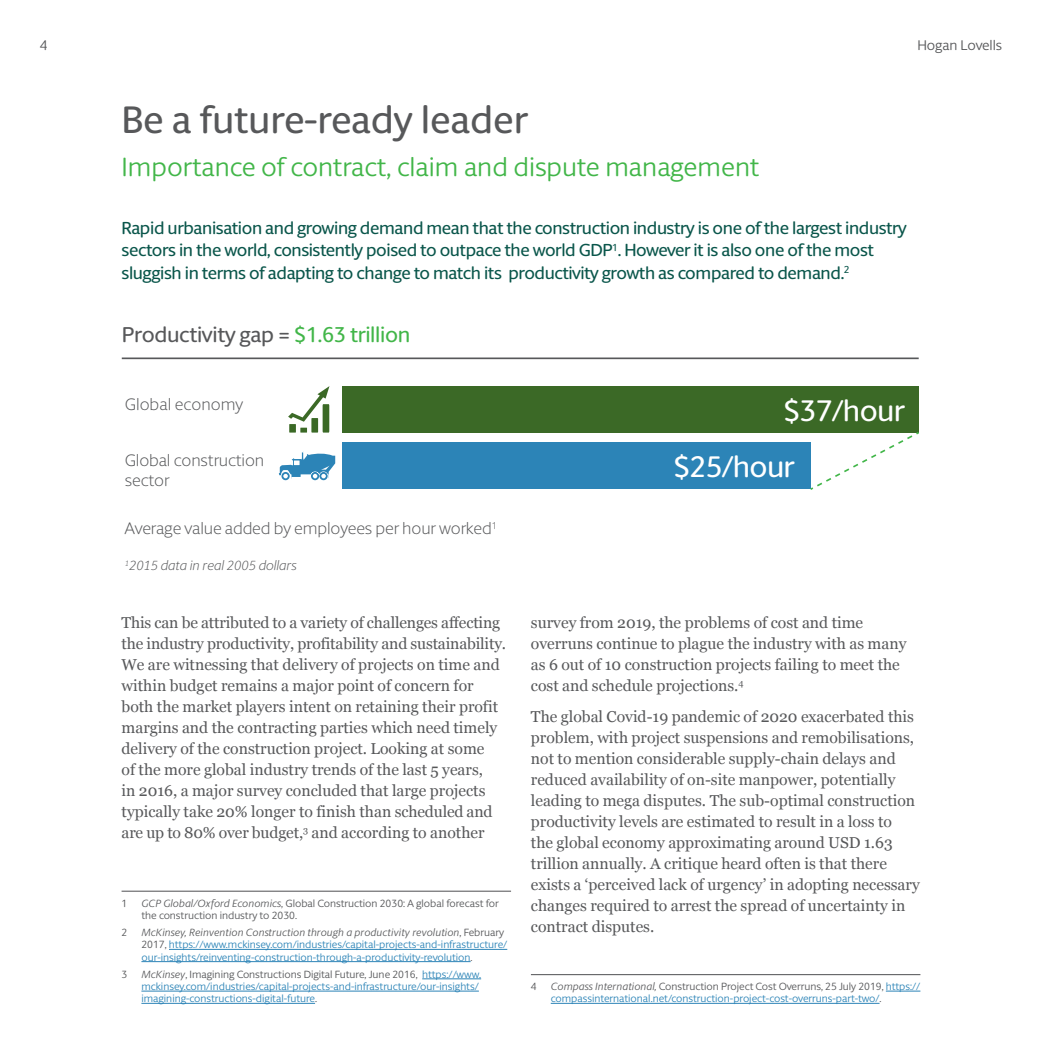
<style>
.page{position:relative;width:1042px;height:1042px;background:#fff}
.page>*{position:absolute;margin:0;border:0;box-sizing:border-box;transform-origin:0 0}
.t1{font:500 38.5px "Berlingske Sans Round";letter-spacing:-.01em;color:#57585a}
.t2{font:500 29.93px "Berlingske Sans Round";letter-spacing:-.025em;color:#fff}
.t3{font:26.25px "Berlingske Sans Round";color:#42b649}
.t4{font:500 21.53px "Berlingske Sans Round";letter-spacing:-.015em;color:#57585a}
.t5{font:500 17.5px/22.8px "Berlingske Sans Round";letter-spacing:-.02em;color:#0a564b}
.t6{font:300 16.62px/19.9px "Berlingske Sans Round";letter-spacing:-.01em;color:#57585a}
.t7{font:15.75px/21px "Georgia";color:#57585a}
.t8{font:14px "Berlingske Sans Round";letter-spacing:-.01em;color:#57585a}
.t9{font:italic 300 13.3px "Berlingske Sans Round";letter-spacing:-.01em;color:#57585a}
.t10{font:10.5px/12.2px "Berlingske Sans Round";color:#2c84b7}
.t11{font:10.5px/12.2px "Berlingske Sans Round";color:#57585a}
.s1{color:#42b649}
.s2{font-style:italic}
.s3{font-style:italic;color:#57585a}
.s4{color:#57585a}
</style>
<div class="page">
<div style="left:342px;top:386px;width:576px;height:46px;background:#3b6926"></div>
<hr style="left:122px;top:357px;width:796px;height:2px;background:#57585a">
<div style="left:342px;top:443px;width:468px;height:46px;background:#2c84b7"></div>
<svg style="left:288px;top:386px;width:41px;height:46px"></svg>
<svg style="left:278px;top:452px;width:57px;height:28px"></svg>
<svg style="left:808px;top:430px;width:111px;height:60px"></svg>
<hr style="left:122px;top:890px;width:389px;height:1px;background:#57585a">
<hr style="left:169px;top:949px;width:338px;height:1px;background:#2c84b7">
<hr style="left:141px;top:961px;width:330px;height:1px;background:#2c84b7">
<hr style="left:422px;top:978px;width:59px;height:1px;background:#2c84b7">
<hr style="left:141px;top:991px;width:338px;height:1px;background:#2c84b7">
<hr style="left:141px;top:1003px;width:174px;height:1px;background:#2c84b7">
<hr style="left:531px;top:974px;width:389px;height:1px;background:#57585a">
<hr style="left:886px;top:991px;width:34px;height:1px;background:#2c84b7">
<hr style="left:551px;top:1003px;width:328px;height:1px;background:#2c84b7">
<p class="t8" style="left:40px;top:36px;width:9px">4</p>
<p class="t8" style="left:917px;top:36px;width:86px">Hogan Lovells</p>
<h1 class="t1" style="left:122px;top:93px;width:408px">Be a future-ready leader</h1>
<h3 class="t3" style="left:122px;top:149px;width:639px">Importance of contract, claim and dispute management</h3>
<p class="t5" style="left:122px;top:215px;width:787px">Rapid urbanisation and growing demand mean that the construction industry is one of the largest industry sectors in the world, consistently poised to outpace the world GDP<sup>1</sup>. However it is also one of the most sluggish in terms of adapting to change to match its productivity growth as compared to demand.<sup>2</sup></p>
<h3 class="t4" style="left:122px;top:319px;width:290px">Productivity gap = <span class="s1">$1.63 trillion</span></h3>
<p class="t6" style="left:125px;top:393px;width:120px">Global economy</p>
<p class="t6" style="left:125px;top:449px;width:141px">Global construction sector</p>
<p class="t6" style="left:125px;top:518px;width:374px">Average value added by employees per hour worked<sup>1</sup></p>
<p class="t9" style="left:125px;top:556px;width:173px"><sup>1</sup>2015 data in real 2005 dollars</p>
<h2 class="t2" style="left:783px;top:389px;width:123px">$37/hour</h2>
<h2 class="t2" style="left:673px;top:446px;width:123px">$25/hour</h2>
<p class="t7" style="left:122px;top:611px;width:386px">This can be attributed to a variety of challenges affecting the industry productivity, profitability and sustainability.<br>We are witnessing that delivery of projects on time and within budget remains a major point of concern for both the market players intent on retaining their profit margins and the contracting parties which need timely delivery of the construction project. Looking at some<br>of the more global industry trends of the last 5 years,<br>in 2016, a major survey concluded that large projects typically take 20% longer to finish than scheduled and are up to 80% over budget,<sup>3</sup> and according to another</p>
<p class="t7" style="left:531px;top:611px;width:377px">survey from 2019, the problems of cost and time overruns continue to plague the industry with as many as 6 out of 10 construction projects failing to meet the cost and schedule projections.<sup>4</sup></p>
<p class="t7" style="left:531px;top:705px;width:390px">The global Covid-19 pandemic of 2020 exacerbated this problem, with project suspensions and remobilisations, not to mention considerable supply-chain delays and reduced availability of on-site manpower, potentially leading to mega disputes. The sub-optimal construction productivity levels are estimated to result in a loss to<br>the global economy approximating around USD 1.63 trillion annually. A critique heard often is that there exists a ‘perceived lack of urgency’ in adopting necessary changes required to arrest the spread of uncertainty in contract disputes.</p>
<p class="t11" style="left:122px;top:896px;width:7px">1</p>
<p class="t11" style="left:141px;top:896px;width:359px"><span class="s2">GCP Global/Oxford Economics</span>, Global Construction 2030: A global forecast for the construction industry to 2030.</p>
<p class="t11" style="left:122px;top:926px;width:7px">2</p>
<p class="t10" style="left:141px;top:926px;width:367px"><span class="s3">McKinsey, Reinvention Construction through a productivity revolution</span><span class="s4">, February<br>2017,</span> https://www.mckinsey.com/industries/capital-projects-and-infrastructure/ our-insights/reinventing-construction-through-a-productivity-revolution<span class="s4">.</span></p>
<p class="t11" style="left:122px;top:967px;width:7px">3</p>
<p class="t10" style="left:141px;top:967px;width:341px"><span class="s3">McKinsey</span><span class="s4">, Imagining Constructions Digital Future, June 2016,</span> https://www. mckinsey.com/industries/capital-projects-and-infrastructure/our-insights/ imagining-constructions-digital-future<span class="s4">.</span></p>
<p class="t11" style="left:531px;top:980px;width:7px">4</p>
<p class="t10" style="left:551px;top:980px;width:371px"><span class="s3">Compass International,</span> <span class="s4">Construction Project Cost Overruns, 25 July 2019,</span> https:// compassinternational.net/construction-project-cost-overruns-part-two/<span class="s4">.</span></p>
</div>
